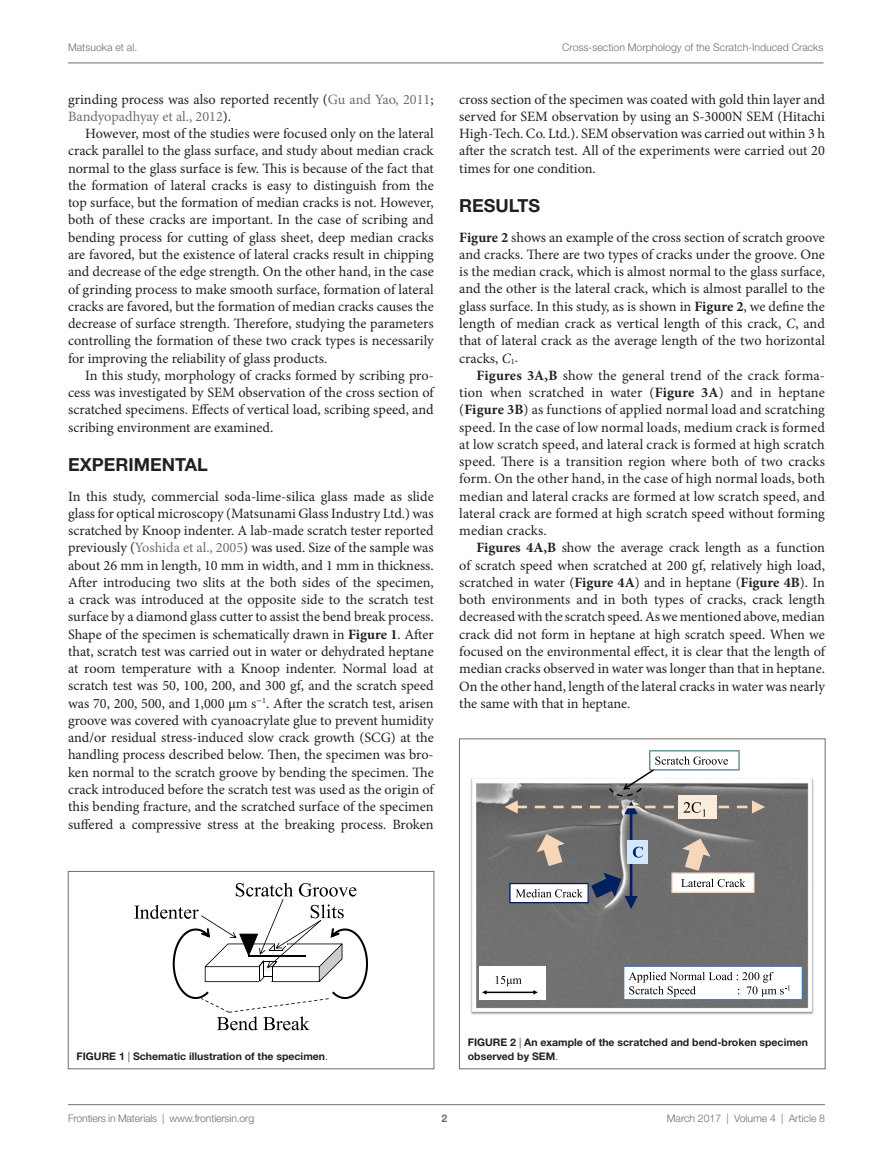
<style>
.page{position:relative;width:893px;height:1170px;background:#fff}
.page>*{position:absolute;margin:0;border:0;box-sizing:border-box;transform-origin:0 0}
.t1{font:700 18px "Helvetica Neue LT Std";color:#231f20}
.t2{font:14.25px/17.2px "Minion Pro";color:#231f20;text-align:justify}
.t3{font:300 10.5px "Helvetica Neue LT Std";color:#6c6d70}
.t4{font:700 10.5px/14.2px "Helvetica Neue LT Std";color:#231f20}
.t5{font:700 10.5px "Helvetica Neue LT Std";color:#6c6d70}
.s1{color:#6c6d70}
.s2{font-weight:700}
.s3{font-family:"STIX General"}
.s4{font-style:italic}
.s5{font-weight:300}
</style>
<div class="page">
<svg style="left:134px;top:882px;width:234px;height:148px"></svg>
<div style="left:68px;top:871px;width:366px;height:197px;border:1px solid #6c6d70"></div>
<img style="left:470px;top:778px;width:344px;height:237px">
<svg style="left:505px;top:750px;width:260px;height:159px"></svg>
<svg style="left:623px;top:965px;width:180px;height:35px"></svg>
<div style="left:478px;top:966px;width:67px;height:33px;background:#fff"></div>
<svg style="left:482px;top:975px;width:56px;height:19px"></svg>
<div style="left:459px;top:738px;width:366px;height:330px;border:1px solid #6c6d70"></div>
<hr style="left:68px;top:63px;width:756px;height:1px;background:#6c6d70">
<hr style="left:68px;top:1104px;width:757px;height:1px;background:#6c6d70">
<p class="t3" style="left:68px;top:41px;width:71px">Matsuoka et al.</p>
<p class="t3" style="left:562px;top:41px;width:263px">Cross-section Morphology of the Scratch-Induced Cracks</p>
<p class="t2" style="left:68px;top:90px;width:367px">grinding process was also reported recently (<span class="s1">Gu and Yao, 2011</span>;<br><span class="s1">Bandyopadhyay et al., 2012</span>).</p>
<p class="t2" style="left:68px;top:125px;width:367px;text-indent:17px">However, most of the studies were focused only on the lateral crack parallel to the glass surface, and study about median crack normal to the glass surface is few. This is because of the fact that the formation of lateral cracks is easy to distinguish from the top surface, but the formation of median cracks is not. However, both of these cracks are important. In the case of scribing and bending process for cutting of glass sheet, deep median cracks are favored, but the existence of lateral cracks result in chipping and decrease of the edge strength. On the other hand, in the case of grinding process to make smooth surface, formation of lateral cracks are favored, but the formation of median cracks causes the decrease of surface strength. Therefore, studying the parameters controlling the formation of these two crack types is necessarily for improving the reliability of glass products.</p>
<p class="t2" style="left:68px;top:367px;width:367px;text-indent:17px">In this study, morphology of cracks formed by scribing pro&shy;cess was investigated by SEM observation of the cross section of scratched specimens. Effects of vertical load, scribing speed, and scribing environment are examined.</p>
<p class="t1" style="left:68px;top:453px;width:130px">EXPERI MENTAL</p>
<p class="t2" style="left:68px;top:487px;width:367px">In this study, commercial soda-lime-silica glass made as slide glass for optical microscopy (Matsunami Glass Industry Ltd.) was scratched by Knoop indenter. A lab-made scratch tester reported previously (<span class="s1">Yoshida et al., 2005</span>) was used. Size of the sample was about 26 mm in length, 10 mm in width, and 1 mm in thickness.<br>After introducing two slits at the both sides of the specimen, a crack was introduced at the opposite side to the scratch test surface by a diamond glass cutter to assist the bend break process.<br>Shape of the specimen is schematically drawn in <span class="s2">Figure 1</span>. After that, scratch test was carried out in water or dehydrated heptane at room temperature with a Knoop indenter. Normal load at scratch test was 50, 100, 200, and 300 gf, and the scratch speed was 70, 200, 500, and 1,000 <span class="s3">μ</span>m s<sup>−</sup><sup>1</sup>. After the scratch test, arisen groove was covered with cyanoacrylate glue to prevent humidity and/or residual stress-induced slow crack growth (SCG) at the handling process described below. Then, the specimen was bro&shy;ken normal to the scratch groove by bending the specimen. The crack introduced before the scratch test was used as the origin of this bending fracture, and the scratched surface of the specimen suffered a compressive stress at the breaking process. Broken</p>
<p class="t2" style="left:459px;top:90px;width:367px">cross section of the specimen was coated with gold thin layer and served for SEM observation by using an S-3000N SEM (Hitachi High-Tech. Co. Ltd.). SEM observation was carried out within 3 h after the scratch test. All of the experiments were carried out 20 times for one condition.</p>
<p class="t1" style="left:459px;top:194px;width:13px">RES</p>
<p class="t1" style="left:496px;top:194px;width:45px">ULTS</p>
<p class="t2" style="left:459px;top:228px;width:367px"><span class="s2">Figure 2</span> shows an example of the cross section of scratch groove and cracks. There are two types of cracks under the groove. One is the median crack, which is almost normal to the glass surface, and the other is the lateral crack, which is almost parallel to the glass surface. In this study, as is shown in <span class="s2">Figure 2</span>, we define the length of median crack as vertical length of this crack, <span class="s4">C</span>, and that of lateral crack as the average length of the two horizontal cracks, <span class="s4">C</span><sub>1</sub>.</p>
<p class="t2" style="left:459px;top:366px;width:367px;text-indent:17px"><span class="s2">Figures 3A,B</span> show the general trend of the crack forma&shy;tion when scratched in water (<span class="s2">Figure 3A</span>) and in heptane (<span class="s2">Figure 3B</span>) as functions of applied normal load and scratching speed. In the case of low normal loads, medium crack is formed at low scratch speed, and lateral crack is formed at high scratch speed. There is a transition region where both of two cracks form. On the other hand, in the case of high normal loads, both median and lateral cracks are formed at low scratch speed, and lateral crack are formed at high scratch speed without forming median cracks.</p>
<p class="t2" style="left:459px;top:539px;width:367px;text-indent:17px"><span class="s2">Figures 4A,B</span> show the average crack length as a function of scratch speed when scratched at 200 gf, relatively high load, scratched in water (<span class="s2">Figure 4A</span>) and in heptane (<span class="s2">Figure 4B</span>). In both environments and in both types of cracks, crack length decreased with the scratch speed. As we mentioned above, median crack did not form in heptane at high scratch speed. When we focused on the environmental effect, it is clear that the length of median cracks observed in water was longer than that in heptane.<br>On the other hand, length of the lateral cracks in water was nearly the same with that in heptane.</p>
<p class="t4" style="left:77px;top:1049px;width:253px">FIG URE 1 <span class="s5">|</span> Schematic illustration of the specimen<span class="s5">.</span></p>
<p class="t4" style="left:468px;top:1034px;width:342px">FIG URE 2 <span class="s5">|</span> An example of the scratched and bend-broken specimen observed by SE M<span class="s5">.</span></p>
<p class="t3" style="left:68px;top:1111px;width:188px">Frontiers in Materials | www.frontiersin.org</p>
<p class="t3" style="left:667px;top:1111px;width:160px">March 2017 | Volume 4 | Article 8</p>
<p class="t5" style="left:441px;top:1111px;width:7px">2</p>
</div>
